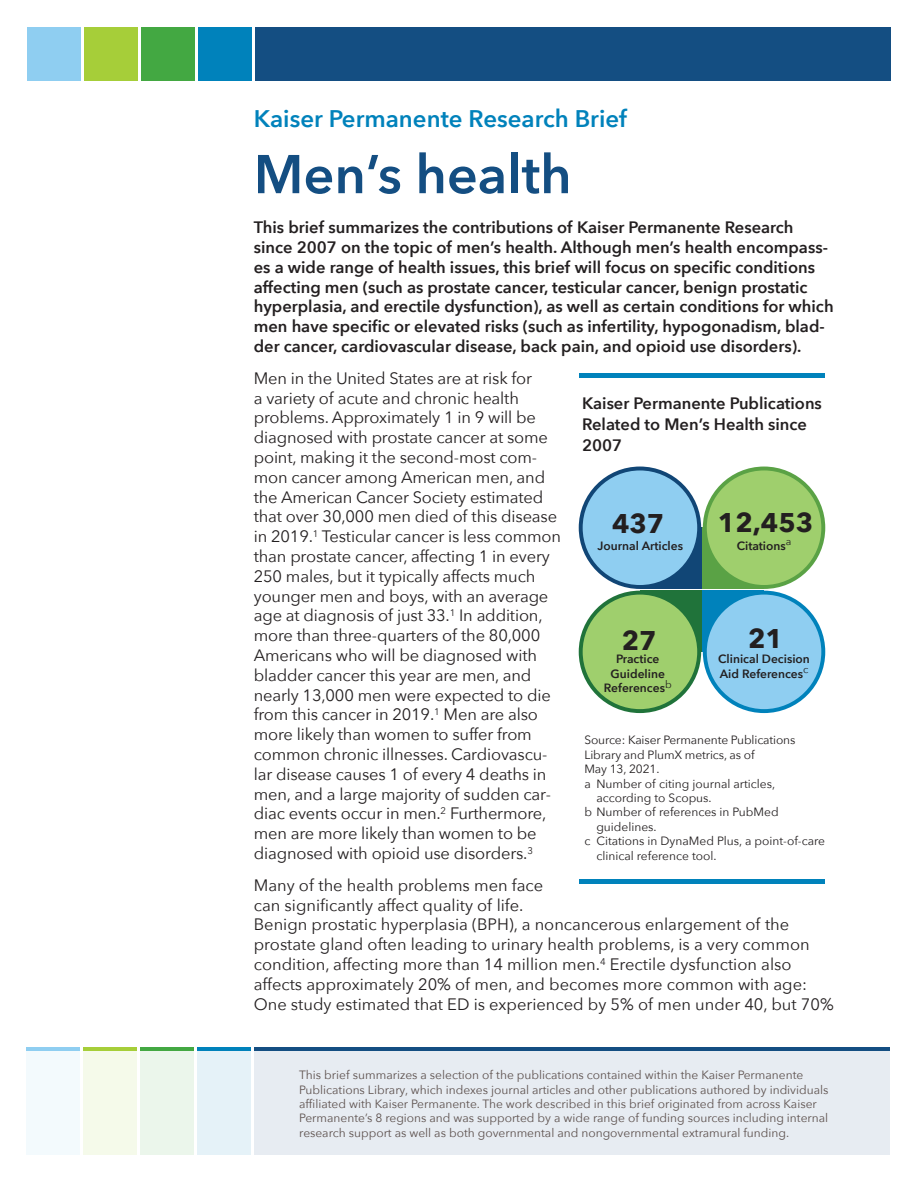
<style>
.page{position:relative;width:918px;height:1188px;background:#fff}
.page>*{position:absolute;margin:0;border:0;box-sizing:border-box;transform-origin:0 0}
.t1{font:600 54px "Avenir Next";color:#144e82}
.t2{font:700 27px "Avenir Next";color:#231f20}
.t3{font:600 24px "Avenir Next";color:#0082bb}
.t4{font:16.5px/19.8px "Avenir Next";letter-spacing:-.01em;color:#231f20}
.t5{font:600 16.5px/19.8px "Avenir Next";color:#231f20}
.t6{font:12px/14.4px "Avenir Next";color:#5d514e}
.t7{font:12px/14.4px "Avenir Next";color:#231f20}
.t8{font:600 12px/14.4px "Avenir Next";color:#231f20;text-align:center}
</style>
<div class="page">
<svg style="left:254px;top:1047px;width:636px;height:5px;background:#3e6d98"></svg>
<svg style="left:26px;top:1047px;width:54px;height:5px"></svg>
<svg style="left:83px;top:1047px;width:54px;height:5px"></svg>
<svg style="left:140px;top:1047px;width:54px;height:5px"></svg>
<svg style="left:197px;top:1047px;width:54px;height:5px"></svg>
<svg style="left:26px;top:1052px;width:864px;height:103px;background:#e9eff2"></svg>
<div style="left:27px;top:27px;width:54px;height:54px;background:#8fcef1"></div>
<div style="left:84px;top:27px;width:54px;height:54px;background:#a6ce39"></div>
<div style="left:141px;top:27px;width:54px;height:54px;background:#43a842"></div>
<div style="left:198px;top:27px;width:54px;height:54px;background:#0082bb"></div>
<div style="left:255px;top:27px;width:636px;height:54px;background:#144e82"></div>
<div style="left:640px;top:528px;width:61px;height:61px;background:#114676"></div>
<div style="left:579px;top:467px;width:122px;height:122px;background:#114676;border-radius:50%"></div>
<div style="left:583px;top:470px;width:114px;height:115px;background:#8fcef1;border-radius:50%"></div>
<div style="left:703px;top:528px;width:61px;height:61px;background:#5aa245"></div>
<div style="left:703px;top:467px;width:122px;height:122px;background:#5aa245;border-radius:50%"></div>
<div style="left:707px;top:470px;width:114px;height:115px;background:#9fcf6d;border-radius:50%"></div>
<div style="left:640px;top:591px;width:61px;height:61px;background:#20733a"></div>
<svg style="left:579px;top:591px;width:122px;height:122px"></svg>
<div style="left:583px;top:595px;width:114px;height:114px;background:#9fcf6d;border-radius:50%"></div>
<div style="left:703px;top:591px;width:61px;height:61px;background:#0082bb"></div>
<svg style="left:703px;top:591px;width:122px;height:122px"></svg>
<div style="left:707px;top:595px;width:114px;height:114px;background:#8fcef1;border-radius:50%"></div>
<hr style="left:579px;top:374px;width:246px;height:4px;background:#0082bb">
<div style="left:579px;top:879px;width:246px;height:5px;background:#0082bb"></div>
<h1 class="t3" style="left:254px;top:98px;width:375px">Kaiser Permanente Research Brief</h1>
<h1 class="t1" style="left:254px;top:128px;width:319px">Men’s health</h1>
<p class="t5" style="left:254px;top:217px;width:581px">This brief summarizes the contributions of Kaiser Permanente Research since 2007 on the topic of men’s health. Although men’s health encompass&shy;es a wide range of health issues, this brief will focus on specific conditions affecting men (such as prostate cancer, testicular cancer, benign prostatic hyperplasia, and erectile dysfunction), as well as certain conditions for which men have specific or elevated risks (such as infertility, hypogonadism, blad&shy;der cancer, cardiovascular disease, back pain, and opioid use disorders).</p>
<p class="t4" style="left:254px;top:368px;width:309px">Men in the United States are at risk for<br>a variety of acute and chronic health problems. Approximately 1 in 9 will be diagnosed with prostate cancer at some point, making it the second-most com&shy;mon cancer among American men, and the American Cancer Society estimated that over 30,000 men died of this disease in 2019.<sup>1</sup> Testicular cancer is less common than prostate cancer, affecting 1 in every 250 males, but it typically affects much younger men and boys, with an average age at diagnosis of just 33.<sup>1</sup> In addition, more than three-quarters of the 80,000<br>Americans who will be diagnosed with bladder cancer this year are men, and nearly 13,000 men were expected to die from this cancer in 2019.<sup>1</sup> Men are also more likely than women to suffer from common chronic illnesses. Cardiovascu&shy;lar disease causes 1 of every 4 deaths in men, and a large majority of sudden car&shy;diac events occur in men.<sup>2</sup> Furthermore, men are more likely than women to be diagnosed with opioid use disorders.<sup>3</sup></p>
<p class="t5" style="left:582px;top:392px;width:241px;line-height:21px">Kaiser Permanente Publications<br>Related to Men’s Health since<br>2007</p>
<p class="t2" style="left:718px;top:499px;width:97px">12,453</p>
<p class="t8" style="left:737px;top:538px;width:56px">Citations<sup>a</sup></p>
<p class="t2" style="left:612px;top:501px;width:54px">437</p>
<p class="t8" style="left:598px;top:538px;width:87px">Journal Articles</p>
<p class="t2" style="left:748px;top:615px;width:36px">21</p>
<p class="t8" style="left:718px;top:652px;width:93px;text-align:left">Clinical Decision<br>Aid References<sup>c</sup></p>
<p class="t2" style="left:622px;top:617px;width:36px">27</p>
<p class="t8" style="left:604px;top:652px;width:69px">Practice<br>Guideline<br>References<sup>b</sup></p>
<p class="t7" style="left:584px;top:732px;width:213px">Source: Kaiser Permanente Publications<br>Library and PlumX metrics, as of<br>May 13, 2021.</p>
<p class="t7" style="left:584px;top:776px;width:192px">a Number of citing journal articles,</p>
<p class="t7" style="left:596px;top:790px;width:117px">according to Scopus.</p>
<p class="t7" style="left:584px;top:804px;width:196px">b Number of references in PubMed</p>
<p class="t7" style="left:596px;top:819px;width:62px">guidelines.</p>
<p class="t7" style="left:584px;top:833px;width:242px">c Citations in DynaMed Plus, a point-of-care</p>
<p class="t7" style="left:596px;top:848px;width:122px">clinical reference tool.</p>
<p class="t4" style="left:254px;top:875px;width:582px">Many of the health problems men face<br>can significantly affect quality of life.<br>Benign prostatic hyperplasia (BPH), a noncancerous enlargement of the prostate gland often leading to urinary health problems, is a very common condition, affecting more than 14 million men.<sup>4</sup> Erectile dysfunction also affects approximately 20% of men, and becomes more common with age:<br>One study estimated that ED is experienced by 5% of men under 40, but 70%</p>
<p class="t6" style="left:299px;top:1067px;width:531px">This brief summarizes a selection of the publications contained within the Kaiser Permanente Publications Library, which indexes journal articles and other publications authored by individuals affiliated with Kaiser Permanente. The work described in this brief originated from across Kaiser Permanente’s 8 regions and was supported by a wide range of funding sources including internal research support as well as both governmental and nongovernmental extramural funding.</p>
</div>
